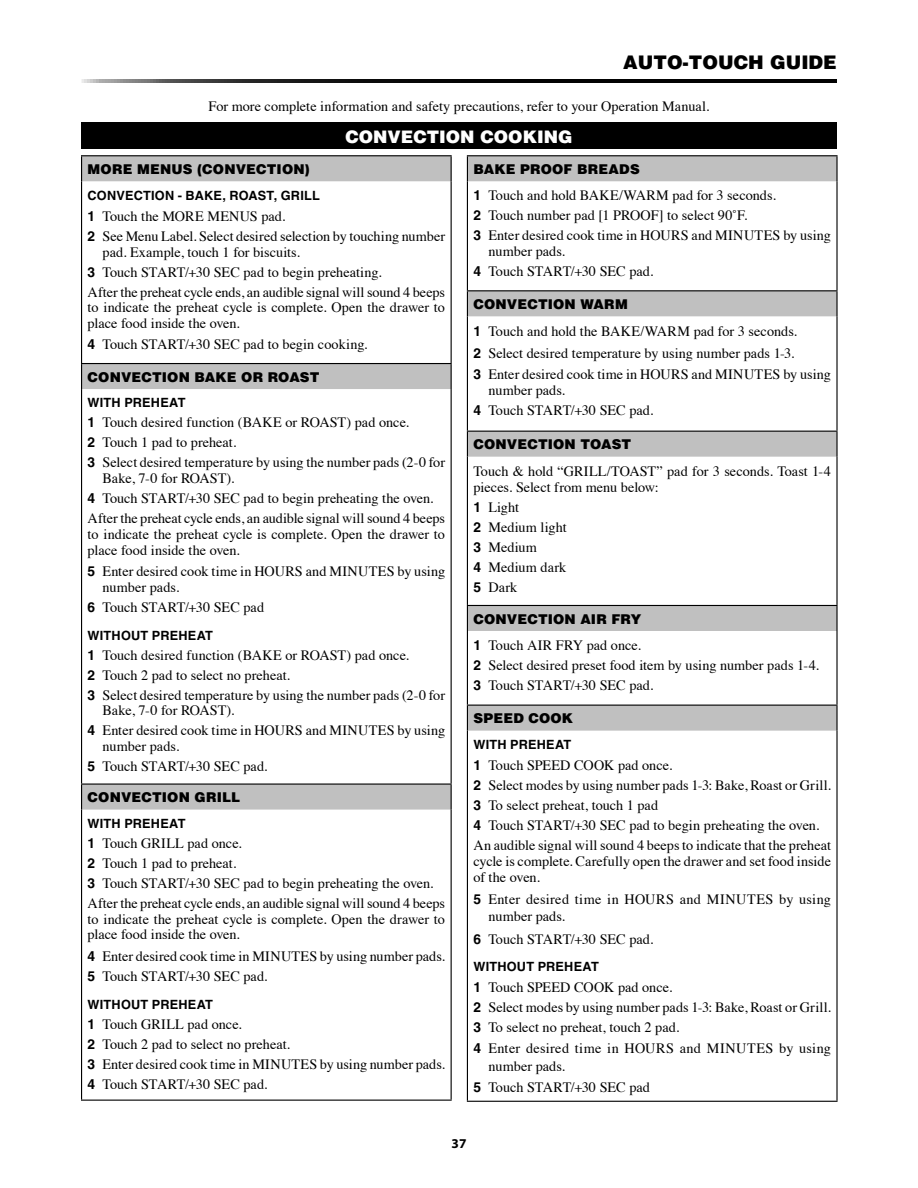
<style>
.page{position:relative;width:918px;height:1188px;background:#fff}
.page>*{position:absolute;margin:0;border:0;box-sizing:border-box;transform-origin:0 0}
.t1{font:900 18.75px "Helvetica";color:#000}
.t2{font:900 17.25px "Helvetica";color:#fff}
.t3{font:14.25px/20px "Times";color:#000}
.t4{font:14.25px/17.1px "Times";letter-spacing:.02em;color:#000}
.t5{font:900 13.5px "Helvetica";letter-spacing:.01em;color:#000}
.t6{font:700 13.5px "Myriad Pro";color:#000}
.t7{font:700 12.75px "Helvetica";letter-spacing:.015em;color:#000}
.s1{font-family:"Helvetica";font-weight:700;font-size:13.8px}
</style>
<div class="page">
<svg style="left:82px;top:79px;width:755px;height:3px;background:#1d1d1d"></svg>
<svg style="left:82px;top:156px;width:369px;height:654px"></svg>
<hr style="left:81px;top:155px;width:371px;height:1px;background:#000">
<svg style="left:81px;top:156px;width:1px;height:25px"></svg>
<svg style="left:451px;top:156px;width:1px;height:25px"></svg>
<hr style="left:81px;top:181px;width:1px;height:182px;background:#000">
<hr style="left:451px;top:181px;width:1px;height:182px;background:#000">
<hr style="left:81px;top:363px;width:371px;height:1px;background:#000">
<svg style="left:81px;top:364px;width:1px;height:25px"></svg>
<svg style="left:451px;top:364px;width:1px;height:25px"></svg>
<hr style="left:81px;top:389px;width:1px;height:395px;background:#000">
<hr style="left:451px;top:389px;width:1px;height:395px;background:#000">
<hr style="left:81px;top:784px;width:371px;height:1px;background:#000">
<svg style="left:81px;top:785px;width:1px;height:25px"></svg>
<svg style="left:451px;top:785px;width:1px;height:25px"></svg>
<hr style="left:81px;top:810px;width:1px;height:290px;background:#000">
<hr style="left:451px;top:810px;width:1px;height:290px;background:#000">
<hr style="left:81px;top:1100px;width:371px;height:1px;background:#000">
<div style="left:81px;top:123px;width:756px;height:26px;background:#000"></div>
<svg style="left:468px;top:156px;width:368px;height:575px"></svg>
<hr style="left:467px;top:155px;width:371px;height:1px;background:#000">
<svg style="left:467px;top:156px;width:1px;height:25px"></svg>
<hr style="left:836px;top:156px;width:2px;height:25px;background:#000">
<hr style="left:467px;top:181px;width:1px;height:109px;background:#000">
<hr style="left:836px;top:181px;width:2px;height:109px;background:#000">
<hr style="left:467px;top:290px;width:371px;height:1px;background:#000">
<svg style="left:467px;top:291px;width:1px;height:25px"></svg>
<hr style="left:836px;top:291px;width:2px;height:25px;background:#000">
<hr style="left:467px;top:316px;width:1px;height:115px;background:#000">
<hr style="left:836px;top:316px;width:2px;height:115px;background:#000">
<hr style="left:467px;top:431px;width:371px;height:1px;background:#000">
<svg style="left:467px;top:432px;width:1px;height:25px"></svg>
<hr style="left:836px;top:432px;width:2px;height:25px;background:#000">
<hr style="left:467px;top:457px;width:1px;height:148px;background:#000">
<hr style="left:836px;top:457px;width:2px;height:148px;background:#000">
<hr style="left:467px;top:605px;width:371px;height:1px;background:#000">
<svg style="left:467px;top:606px;width:1px;height:25px"></svg>
<hr style="left:836px;top:606px;width:2px;height:25px;background:#000">
<hr style="left:467px;top:631px;width:1px;height:74px;background:#000">
<hr style="left:836px;top:631px;width:2px;height:74px;background:#000">
<hr style="left:467px;top:705px;width:371px;height:1px;background:#000">
<svg style="left:467px;top:706px;width:1px;height:25px"></svg>
<hr style="left:836px;top:706px;width:2px;height:25px;background:#000">
<hr style="left:467px;top:731px;width:1px;height:370px;background:#000">
<hr style="left:836px;top:731px;width:2px;height:370px;background:#000">
<hr style="left:467px;top:1101px;width:371px;height:1px;background:#000">
<h1 class="t1" style="left:623px;top:50px;width:215px">AUTO-TOUCH GUIDE</h1>
<p class="t3" style="left:209px;top:95px;width:502px">For more complete information and safety precautions, refer to your Operation Manual.</p>
<p class="t2" style="left:345px;top:125px;width:229px">CONVECTION COOKING</p>
<p class="t5" style="left:473px;top:160px;width:168px">BAKE PROOF BREADS</p>
<p class="t3" style="left:473px;top:185px;width:359px"><span class="s1">1</span> Touch and hold BAKE/WARM pad for 3 seconds.<br><span class="s1">2</span> Touch number pad [1 PROOF] to select 90˚F.<br><span class="s1">3</span> Enter desired cook time in HOURS and MINUTES by using</p>
<p class="t3" style="left:473px;top:240px;width:181px;text-indent:15px">number pads.<br><span class="s1">4</span> Touch START/+30 SEC pad.</p>
<p class="t5" style="left:473px;top:295px;width:156px">CONVECTION WARM</p>
<p class="t3" style="left:473px;top:318px;width:325px;line-height:22.5px"><span class="s1">1</span> Touch and hold the BAKE/WARM pad for 3 seconds.<br><span class="s1">2</span> Select desired temperature by using number pads 1-3.</p>
<p class="t3" style="left:488px;top:365px;width:344px;line-height:15.8px;text-indent:-15px"><span class="s1">3</span> Enter desired cook time in HOURS and MINUTES by using number pads.</p>
<p class="t3" style="left:473px;top:399px;width:181px"><span class="s1">4</span> Touch START/+30 SEC pad.</p>
<p class="t5" style="left:473px;top:436px;width:159px">CONVECTION TOAST</p>
<p class="t3" style="left:473px;top:462px;width:359px;line-height:15.8px">Touch &amp; hold “GRILL/TOAST” pad for 3 seconds. Toast 1-4 pieces. Select from menu below:</p>
<p class="t3" style="left:473px;top:496px;width:95px"><span class="s1">1</span> Light<br><span class="s1">2</span> Medium light<br><span class="s1">3</span> Medium<br><span class="s1">4</span> Medium dark<br><span class="s1">5</span> Dark</p>
<p class="t5" style="left:473px;top:610px;width:169px">CONVECTION AIR FRY</p>
<p class="t3" style="left:473px;top:634px;width:347px"><span class="s1">1</span> Touch AIR FRY pad once.<br><span class="s1">2</span> Select desired preset food item by using number pads 1-4.<br><span class="s1">3</span> Touch START/+30 SEC pad.</p>
<p class="t5" style="left:473px;top:710px;width:101px">SPEED COOK</p>
<p class="t7" style="left:473px;top:737px;width:99px">WITH PREHEAT</p>
<p class="t3" style="left:473px;top:754px;width:359px"><span class="s1">1</span> Touch SPEED COOK pad once.<br><span class="s1">2</span> Select modes by using number pads 1-3: Bake, Roast or Grill.<br><span class="s1">3</span> To select preheat, touch 1 pad<br><span class="s1">4</span> Touch START/+30 SEC pad to begin preheating the oven.<br>An audible signal will sound 4 beeps to indicate that the preheat</p>
<p class="t3" style="left:473px;top:852px;width:359px;line-height:15.8px">cycle is complete. Carefully open the drawer and set food inside of the oven.</p>
<p class="t4" style="left:488px;top:890px;width:344px;text-indent:-15px"><span class="s1">5</span> Enter desired time in HOURS and MINUTES by using number pads.</p>
<p class="t3" style="left:473px;top:928px;width:181px"><span class="s1">6</span> Touch START/+30 SEC pad.</p>
<p class="t7" style="left:473px;top:959px;width:127px">WITHOUT PREHEAT</p>
<p class="t3" style="left:473px;top:976px;width:359px"><span class="s1">1</span> Touch SPEED COOK pad once.<br><span class="s1">2</span> Select modes by using number pads 1-3: Bake, Roast or Grill.<br><span class="s1">3</span> To select no preheat, touch 2 pad.</p>
<p class="t4" style="left:488px;top:1039px;width:344px;text-indent:-15px"><span class="s1">4</span> Enter desired time in HOURS and MINUTES by using number pads.</p>
<p class="t3" style="left:473px;top:1076px;width:178px"><span class="s1">5</span> Touch START/+30 SEC pad</p>
<p class="t5" style="left:88px;top:160px;width:224px">MORE MENUS (CONVECTION)</p>
<p class="t7" style="left:88px;top:187px;width:234px">CONVECTION - BAKE, ROAST, GRILL</p>
<p class="t3" style="left:88px;top:205px;width:359px"><span class="s1">1</span> Touch the MORE MENUS pad.<br><span class="s1">2</span> See Menu Label. Select desired selection by touching number</p>
<p class="t3" style="left:88px;top:241px;width:359px;text-indent:15px">pad. Example, touch 1 for biscuits.<br><span class="s1">3</span> Touch START/+30 SEC pad to begin preheating.<br>After the preheat cycle ends, an audible signal will sound 4 beeps</p>
<p class="t3" style="left:88px;top:298px;width:359px;line-height:15.8px">to indicate the preheat cycle is complete. Open the drawer to place food inside the oven.</p>
<p class="t3" style="left:88px;top:333px;width:281px"><span class="s1">4</span> Touch START/+30 SEC pad to begin cooking.</p>
<p class="t5" style="left:88px;top:368px;width:233px">CONVECTION BAKE OR ROAST</p>
<p class="t7" style="left:88px;top:395px;width:99px">WITH PREHEAT</p>
<p class="t3" style="left:88px;top:411px;width:359px"><span class="s1">1</span> Touch desired function (BAKE or ROAST) pad once.<br><span class="s1">2</span> Touch 1 pad to preheat.<br><span class="s1">3</span> Select desired temperature by using the number pads (2-0 for</p>
<p class="t3" style="left:88px;top:467px;width:359px;text-indent:15px">Bake, 7-0 for ROAST).<br><span class="s1">4</span> Touch START/+30 SEC pad to begin preheating the oven.<br>After the preheat cycle ends, an audible signal will sound 4 beeps</p>
<p class="t3" style="left:88px;top:525px;width:359px;line-height:15.8px">to indicate the preheat cycle is complete. Open the drawer to place food inside the oven.</p>
<p class="t3" style="left:103px;top:562px;width:344px;line-height:15.8px;text-indent:-15px"><span class="s1">5</span> Enter desired cook time in HOURS and MINUTES by using number pads.</p>
<p class="t3" style="left:88px;top:596px;width:178px"><span class="s1">6</span> Touch START/+30 SEC pad</p>
<p class="t7" style="left:88px;top:627px;width:127px">WITHOUT PREHEAT</p>
<p class="t3" style="left:88px;top:644px;width:359px"><span class="s1">1</span> Touch desired function (BAKE or ROAST) pad once.<br><span class="s1">2</span> Touch 2 pad to select no preheat.<br><span class="s1">3</span> Select desired temperature by using the number pads (2-0 for</p>
<p class="t3" style="left:88px;top:699px;width:359px;text-indent:15px">Bake, 7-0 for ROAST).<br><span class="s1">4</span> Enter desired cook time in HOURS and MINUTES by using</p>
<p class="t3" style="left:88px;top:735px;width:181px;text-indent:15px">number pads.<br><span class="s1">5</span> Touch START/+30 SEC pad.</p>
<p class="t5" style="left:88px;top:789px;width:154px">CONVECTION GRILL</p>
<p class="t7" style="left:88px;top:816px;width:99px">WITH PREHEAT</p>
<p class="t3" style="left:88px;top:832px;width:359px"><span class="s1">1</span> Touch GRILL pad once.<br><span class="s1">2</span> Touch 1 pad to preheat.<br><span class="s1">3</span> Touch START/+30 SEC pad to begin preheating the oven.<br>After the preheat cycle ends, an audible signal will sound 4 beeps</p>
<p class="t3" style="left:88px;top:910px;width:359px;line-height:15.8px">to indicate the preheat cycle is complete. Open the drawer to place food inside the oven.</p>
<p class="t3" style="left:88px;top:945px;width:359px"><span class="s1">4</span> Enter desired cook time in MINUTES by using number pads.<br><span class="s1">5</span> Touch START/+30 SEC pad.</p>
<p class="t7" style="left:88px;top:996px;width:127px">WITHOUT PREHEAT</p>
<p class="t3" style="left:88px;top:1013px;width:359px"><span class="s1">1</span> Touch GRILL pad once.<br><span class="s1">2</span> Touch 2 pad to select no preheat.<br><span class="s1">3</span> Enter desired cook time in MINUTES by using number pads.<br><span class="s1">4</span> Touch START/+30 SEC pad.</p>
<p class="t6" style="left:452px;top:1134px;width:16px">37</p>
</div>
